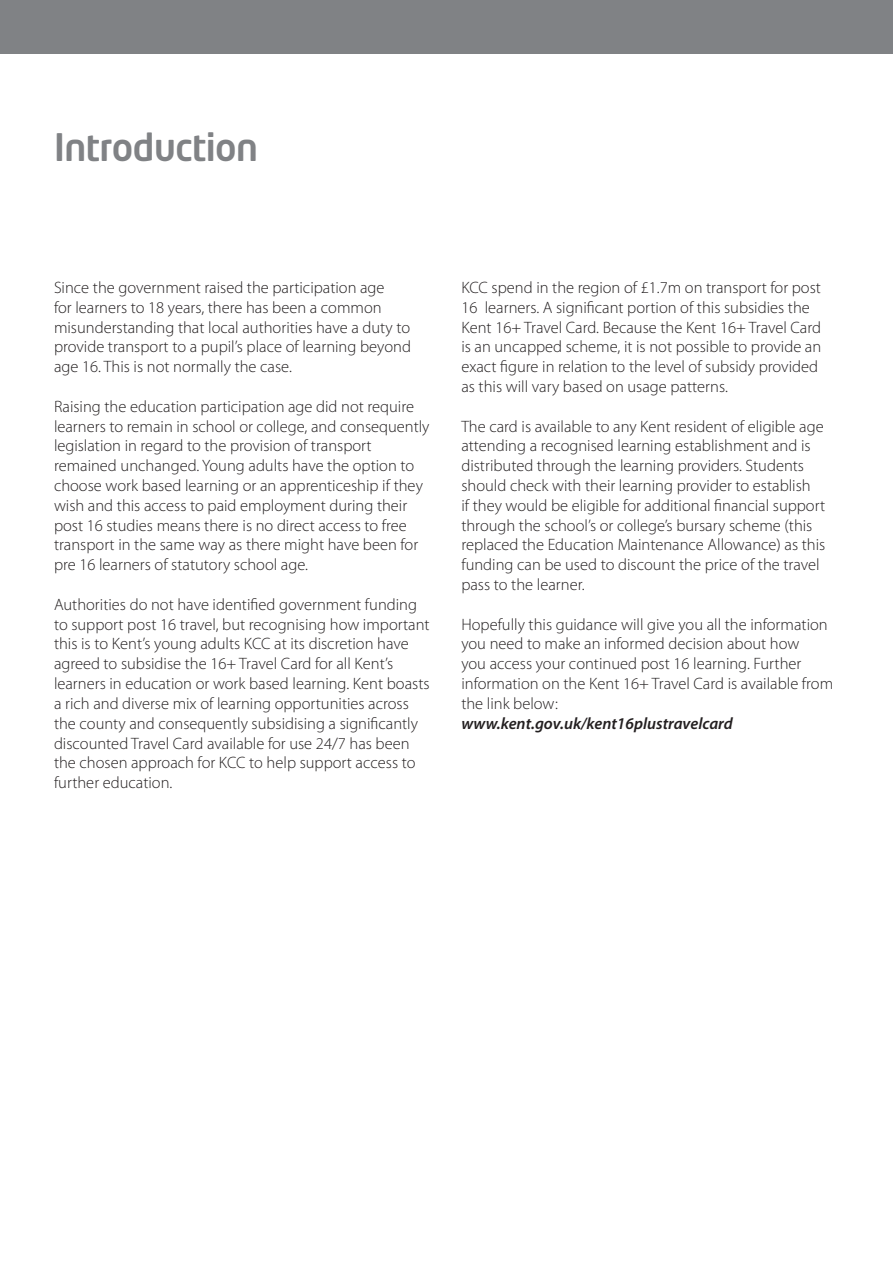
<style>
.page{position:relative;width:893px;height:1263px;background:#fff}
.page>*{position:absolute;margin:0;border:0;box-sizing:border-box;transform-origin:0 0}
.Main_headers{font:500 37.5px "Neo Tech Std";letter-spacing:-.015em;color:#808285}
.Body_copy{font:300 16.5px/19.8px "Myriad Pro";color:#231f20}
.Body_copy-2{font:italic 600 16.5px "Myriad Pro";color:#231f20}
</style>
<div class="page">
<div style="left:0;top:0;width:893px;height:53px;background:#808285"></div>
<p class="Main_headers" style="left:54px;top:123px;width:205px">Introduction</p>
<p class="Body_copy" style="left:54px;top:277px;width:358px">Since the government raised the participation age<br>for learners to 18 years, there has been a common misunderstanding that local authorities have a duty to provide transport to a pupil’s place of learning beyond age 16. This is not normally the case.</p>
<p class="Body_copy" style="left:54px;top:396px;width:377px">Raising the education participation age did not require learners to remain in school or college, and consequently legislation in regard to the provision of transport remained unchanged. Young adults have the option to choose work based learning or an apprenticeship if they wish and this access to paid employment during their post 16 studies means there is no direct access to free transport in the same way as there might have been for pre 16 learners of statutory school age.</p>
<p class="Body_copy" style="left:54px;top:594px;width:377px">Authorities do not have identified government funding to support post 16 travel, but recognising how important this is to Kent’s young adults KCC at its discretion have agreed to subsidise the 16+ Travel Card for all Kent’s learners in education or work based learning. Kent boasts a rich and diverse mix of learning opportunities across the county and consequently subsidising a significantly discounted Travel Card available for use 24/7 has been the chosen approach for KCC to help support access to further education.</p>
<p class="Body_copy" style="left:461px;top:277px;width:361px">KCC spend in the region of £1.7m on transport for post 16 learners. A significant portion of this subsidies the Kent 16+ Travel Card. Because the Kent 16+ Travel Card is an uncapped scheme, it is not possible to provide an exact figure in relation to the level of subsidy provided</p>
<p class="Body_copy" style="left:461px;top:376px;width:268px">as this will vary based on usage patterns.</p>
<p class="Body_copy" style="left:461px;top:416px;width:365px">The card is available to any Kent resident of eligible age attending a recognised learning establishment and is distributed through the learning providers. Students should check with their learning provider to establish<br>if they would be eligible for additional financial support through the school’s or college’s bursary scheme (this replaced the Education Maintenance Allowance) as this funding can be used to discount the price of the travel pass to the learner.</p>
<p class="Body_copy" style="left:461px;top:614px;width:373px">Hopefully this guidance will give you all the information you need to make an informed decision about how<br>you access your continued post 16 learning. Further information on the Kent 16+ Travel Card is available from the link below:</p>
<p class="Body_copy-2" style="left:461px;top:714px;width:273px">www.kent.gov.uk/kent16plustravelcard</p>
</div>
